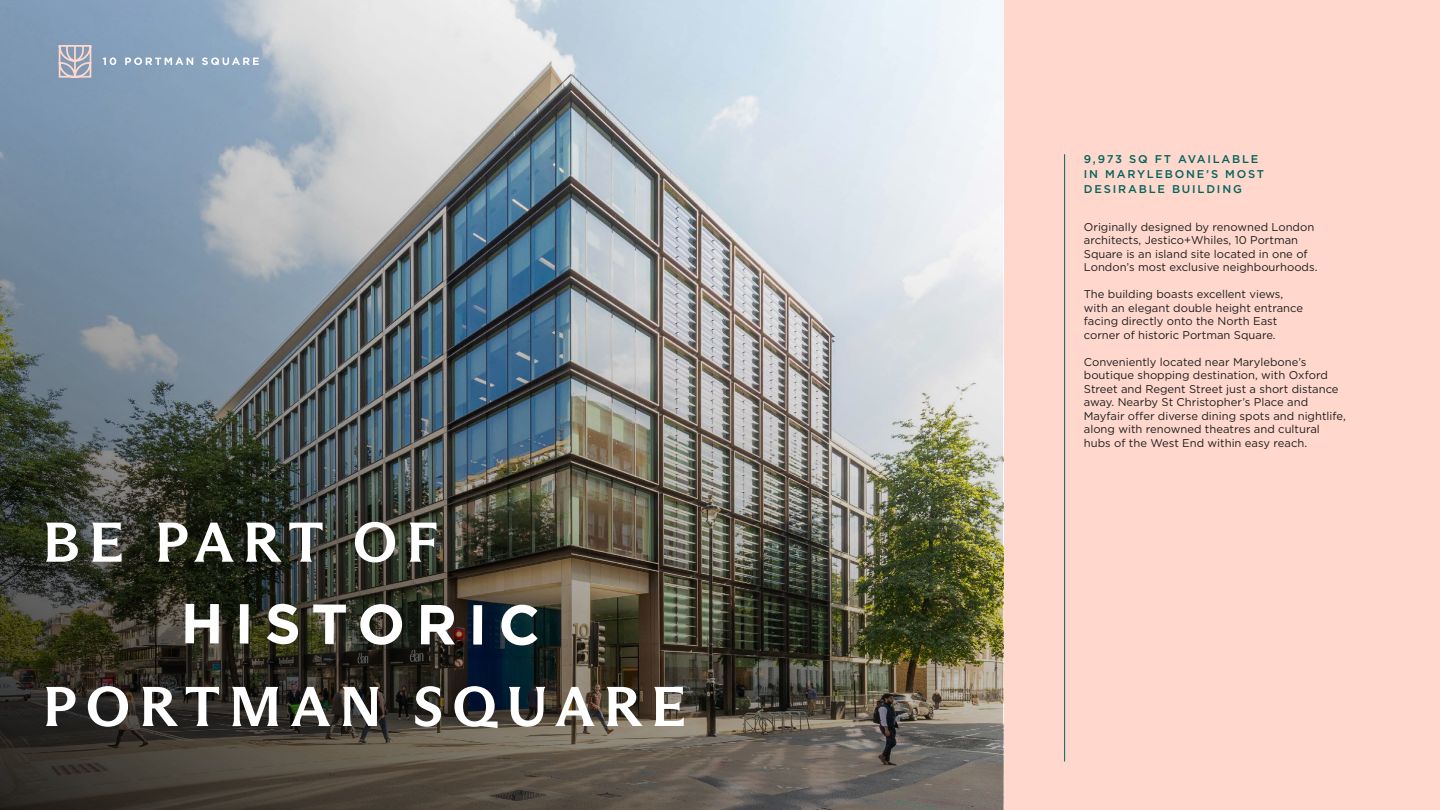
<style>
.page{position:relative;width:1440px;height:810px;background:#ffd7cd}
.page>*{position:absolute;margin:0;border:0;box-sizing:border-box;transform-origin:0 0}
.t1{font:700 56.25px "ABC Arizona Flare";letter-spacing:.16em;color:#fff}
.t2{font:700 56.25px "Gotham";letter-spacing:.195em;color:#fff}
.t3{font:11.25px/13.5px "Gotham";color:#1e1e1e}
.t4{font:500 11.25px/15px "Gotham";letter-spacing:.16em;color:#00645a}
</style>
<div class="page">
<img style="left:0;top:0;width:1003px;height:810px">
<hr style="left:1064px;top:154px;width:1px;height:608px;background:#00645a">
<svg style="left:103px;top:57px;width:13px;height:8px"></svg>
<svg style="left:125px;top:57px;width:68px;height:8px"></svg>
<svg style="left:202px;top:57px;width:57px;height:8px"></svg>
<svg style="left:58px;top:44px;width:34px;height:35px"></svg>
<h1 class="t1" style="left:43px;top:508px;width:397px">BE PART OF</h1>
<h1 class="t2" style="left:181px;top:587px;width:361px">HISTORIC</h1>
<h1 class="t1" style="left:43px;top:673px;width:645px">PORTMAN SQUARE</h1>
<p class="t4" style="left:1084px;top:152px;width:182px">9,973 SQ FT AVAILABLE<br>IN MARYLEBONE’S MOST<br>DESIRABLE BUILDING</p>
<p class="t3" style="left:1084px;top:220px;width:235px">Originally designed by renowned London architects, Jestico+Whiles, 10 Portman Square is an island site located in one of London’s most exclusive neighbourhoods.</p>
<p class="t3" style="left:1084px;top:287px;width:221px">The building boasts excellent views, with an elegant double height entrance facing directly onto the North East corner of historic Portman Square.</p>
<p class="t3" style="left:1084px;top:355px;width:263px">Conveniently located near Marylebone’s boutique shopping destination, with Oxford Street and Regent Street just a short distance away. Nearby St Christopher’s Place and Mayfair offer diverse dining spots and nightlife, along with renowned theatres and cultural hubs of the West End within easy reach.</p>
</div>
